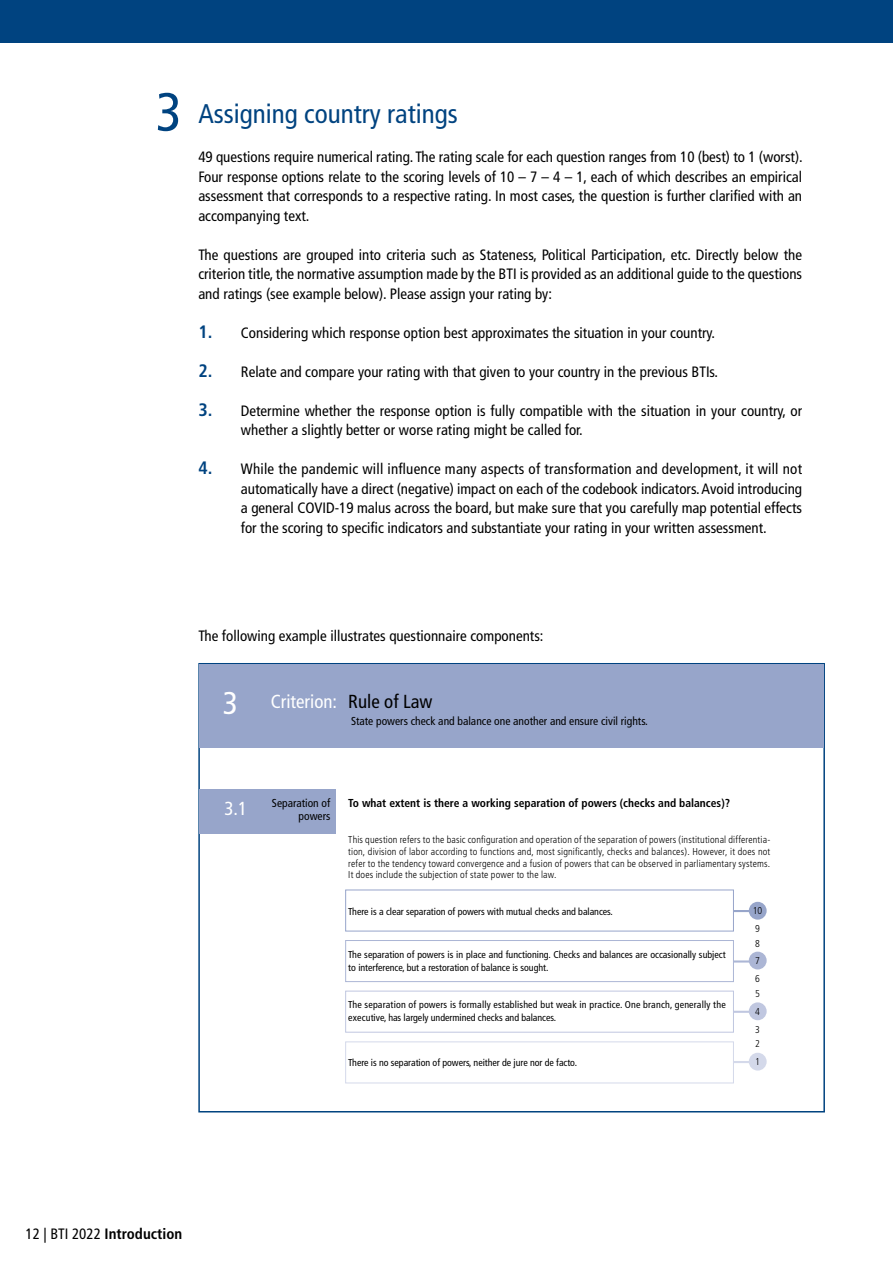
<style>
.page{position:relative;width:893px;height:1263px;background:#fff}
.page>*{position:absolute;margin:0;border:0;box-sizing:border-box;transform-origin:0 0}
.t1{font:condensed 54px "Frutiger";color:#004380}
.t2{font:condensed 31.5px "Frutiger";color:#fff}
.t3{font:condensed 27px "Frutiger";color:#004380}
.t4{font:condensed 18.9px "Frutiger";color:#fff}
.t5{font:condensed 18.9px "Frutiger";color:#000}
.t6{font:condensed 15px/19.5px "Frutiger";color:#000;text-align:justify}
.t7{font:700 condensed 15px "Frutiger";color:#000}
.t8{font:condensed 11.55px/13.6px "Frutiger";color:#000;text-align:right}
.t9{font:700 condensed 11.55px "Frutiger";color:#000}
.t10{font:300 condensed 9.9px/17.9px "Frutiger";letter-spacing:.015em;color:#000;text-align:justify}
.t11{font:condensed 9.9px/12.6px "Frutiger";letter-spacing:-.005em;color:#000}
.t12{font:condensed 9.9px/12.6px "Frutiger";letter-spacing:.015em;color:#000}
.s1{font-weight:700;font-size:18px;color:#004380}
.s2{font-weight:400}
</style>
<div class="page">
<div style="left:0;top:0;width:893px;height:43px;background:#004380"></div>
<div style="left:200px;top:664px;width:624px;height:83px;background:#97a5ca"></div>
<div style="left:200px;top:789px;width:136px;height:45px;background:#97a5ca"></div>
<div style="left:345px;top:890px;width:389px;height:41px;border:1px solid #97a5ca"></div>
<div style="left:345px;top:1041px;width:389px;height:42px;border:1px solid #d4d9ea"></div>
<div style="left:345px;top:991px;width:389px;height:41px;border:1px solid #c0c7e0"></div>
<div style="left:345px;top:940px;width:389px;height:42px;border:1px solid #acb6d5"></div>
<hr style="left:734px;top:910px;width:22px;height:2px;background:#97a5ca">
<hr style="left:734px;top:1061px;width:22px;height:2px;background:#d4d9ea">
<hr style="left:734px;top:1011px;width:22px;height:2px;background:#c0c7e0">
<hr style="left:734px;top:960px;width:22px;height:2px;background:#acb6d5">
<div style="left:749px;top:952px;width:18px;height:17px;background:#acb6d5;border-radius:50%"></div>
<div style="left:749px;top:1002px;width:18px;height:18px;background:#c0c7e0;border-radius:50%"></div>
<div style="left:749px;top:1053px;width:18px;height:17px;background:#d4d9ea;border-radius:50%"></div>
<div style="left:749px;top:902px;width:18px;height:18px;background:#97a5ca;border-radius:50%"></div>
<h1 class="t1" style="left:156px;top:81px;width:27px">3</h1>
<h3 class="t3" style="left:198px;top:98px;width:261px">Assigning country ratings</h3>
<p class="t6" style="left:198px;top:147px;width:606px">49 questions require numerical rating. The rating scale for each question ranges from 10 (best) to 1 (worst).<br>Four response options relate to the scoring levels of 10 – 7 – 4 – 1, each of which describes an empirical assessment that corresponds to a respective rating. In most cases, the question is further clarified with an accompanying text.</p>
<p class="t6" style="left:198px;top:245px;width:605px">The questions are grouped into criteria such as Stateness, Political Participation, etc. Directly below the criterion title, the normative assumption made by the BTI is provided as an additional guide to the questions and ratings (see example below). Please assign your rating by:</p>
<p class="t6" style="left:198px;top:323px;width:518px"><span class="s1">1.</span> Considering which response option best approximates the situation in your country.</p>
<p class="t6" style="left:198px;top:362px;width:521px"><span class="s1">2.</span> Relate and compare your rating with that given to your country in the previous BTIs.</p>
<p class="t6" style="left:241px;top:401px;width:563px;text-indent:-43px"><span class="s1">3.</span> Determine whether the response option is fully compatible with the situation in your country, or whether a slightly better or worse rating might be called for.</p>
<p class="t6" style="left:241px;top:459px;width:563px;text-indent:-43px"><span class="s1">4.</span> While the pandemic will influence many aspects of transformation and development, it will not automatically have a direct (negative) impact on each of the codebook indicators. Avoid introducing a general COVID-19 malus across the board, but make sure that you carefully map potential effects for the scoring to specific indicators and substantiate your rating in your written assessment.</p>
<p class="t6" style="left:198px;top:626px;width:347px">The following example illustrates questionnaire components:</p>
<h2 class="t2" style="left:223px;top:685px;width:17px">3</h2>
<p class="t4" style="left:271px;top:690px;width:68px">Criterion:</p>
<p class="t5" style="left:348px;top:690px;width:86px">Rule of Law</p>
<p class="t8" style="left:351px;top:714px;width:298px">State powers check and balance one another and ensure civil rights.</p>
<p class="t4" style="left:225px;top:798px;width:24px">3.1</p>
<p class="t8" style="left:272px;top:796px;width:60px">Separation of powers</p>
<p class="t9" style="left:348px;top:796px;width:383px">To what extent is there a working separation of powers (checks and balances)?</p>
<p class="t10" style="left:348px;top:834px;width:424px;line-height:11.6px">This question refers to the basic configuration and operation of the separation of powers (institutional differentia&shy;tion, division of labor according to functions and, most significantly, checks and balances). However, it does not refer to the tendency toward convergence and a fusion of powers that can be observed in parliamentary systems.<br>It does include the subjection of state power to the law.</p>
<p class="t11" style="left:348px;top:905px;width:266px">There is a clear separation of powers with mutual checks and balances.</p>
<p class="t11" style="left:348px;top:948px;width:379px">The separation of powers is in place and functioning. Checks and balances are occasionally subject to interference, but a restoration of balance is sought.</p>
<p class="t12" style="left:348px;top:999px;width:379px">The separation of powers is formally established but weak in practice. One branch, generally the executive, has largely undermined checks and balances.</p>
<p class="t11" style="left:348px;top:1056px;width:230px">There is no separation of powers, neither de jure nor de facto.</p>
<p class="t10" style="left:753px;top:902px;width:11px">10<br>9</p>
<p class="t10" style="left:755px;top:934px;width:6px">8<br>7<br>6</p>
<p class="t10" style="left:755px;top:985px;width:6px">5<br>4<br>3</p>
<p class="t10" style="left:755px;top:1035px;width:6px">2<br>1</p>
<p class="t7" style="left:26px;top:1225px;width:158px"><span class="s2">12 | BTI 2022</span> Introduction</p>
</div>
